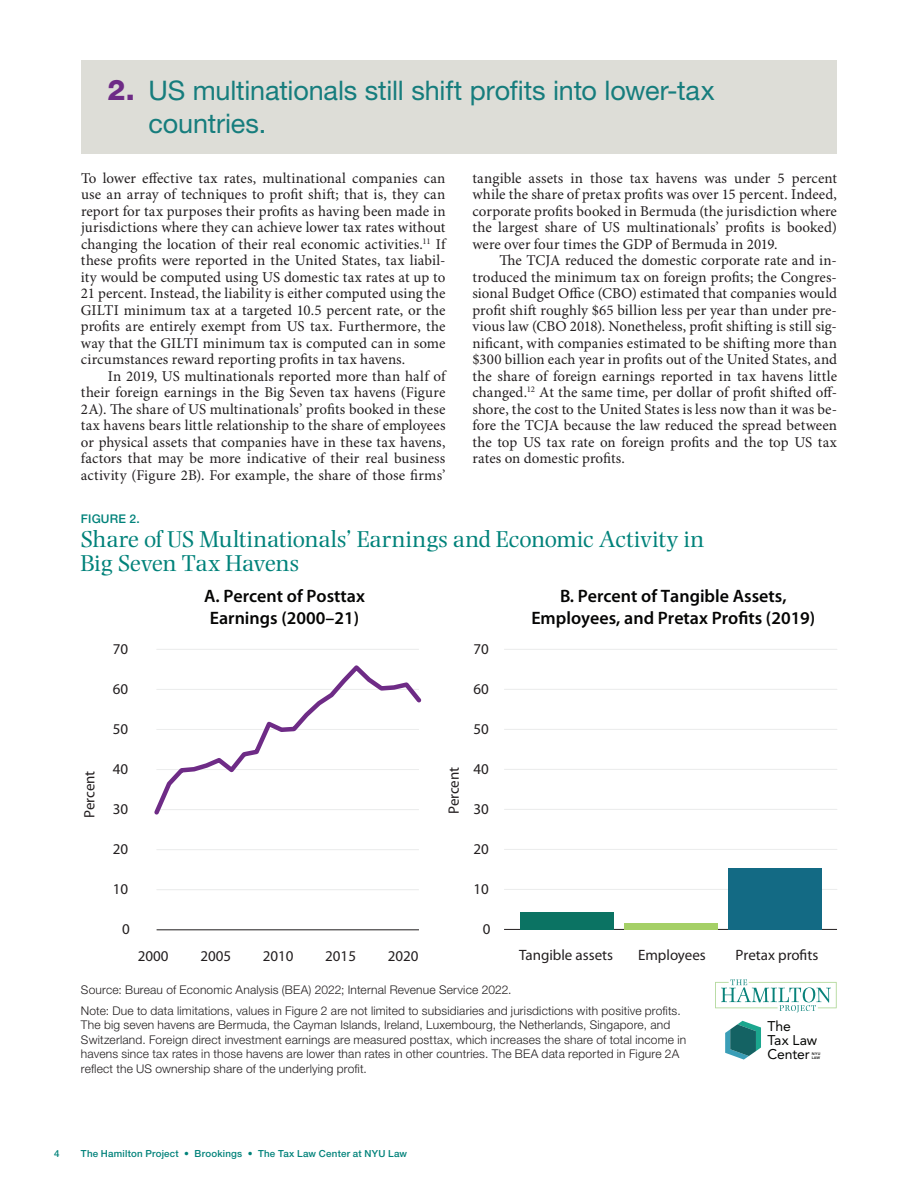
<style>
.page{position:relative;width:918px;height:1188px;background:#fff}
.page>*{position:absolute;margin:0;border:0;box-sizing:border-box;transform-origin:0 0}
.t1{font:27px/32.4px "Helvetica Neue LT Std";letter-spacing:-.005em;color:#167d7d}
.t2{font:24px/24px "Photina MT Std";letter-spacing:-.005em;color:#00827a}
.t3{font:600 18px/21.6px "Myriad Pro";color:#050504;text-align:center}
.t4{font:15px/16.5px "Minion Pro";letter-spacing:.005em;color:#231f20;text-align:justify}
.t5{font:15px "Myriad Pro";color:#231f20}
.t6{font:13.95px/14px "Avenir";letter-spacing:-.01em;color:#040503}
.t7{font:300 12px/14.4px "Helvetica Neue LT Std";letter-spacing:.015em;color:#231f20}
.t8{font:500 12px "Helvetica Neue LT Std";color:#00827a}
.t9{font:500 9.75px "Helvetica Neue LT Std";letter-spacing:.02em;color:#00827a}
.t10{font:800 3.75px/3.9px "Avenir";letter-spacing:.115em;color:#040503}
.s1{font-weight:800;font-size:28.5px;color:#6e2b86}
</style>
<div class="page">
<div style="left:81px;top:61px;width:756px;height:93px;background:#ddddd7"></div>
<hr style="left:157px;top:929px;width:262px;height:1px;background:#231f20">
<hr style="left:157px;top:889px;width:262px;height:1px;background:#eceded">
<hr style="left:157px;top:849px;width:262px;height:1px;background:#eceded">
<hr style="left:157px;top:649px;width:262px;height:1px;background:#eceded">
<svg style="left:154px;top:665px;width:268px;height:150px"></svg>
<hr style="left:504px;top:929px;width:333px;height:1px;background:#231f20">
<hr style="left:504px;top:889px;width:333px;height:1px;background:#eceded">
<hr style="left:504px;top:849px;width:333px;height:1px;background:#eceded">
<hr style="left:504px;top:809px;width:333px;height:1px;background:#eceded">
<hr style="left:504px;top:769px;width:333px;height:1px;background:#eceded">
<hr style="left:504px;top:729px;width:333px;height:1px;background:#eceded">
<hr style="left:504px;top:689px;width:333px;height:1px;background:#eceded">
<hr style="left:504px;top:649px;width:333px;height:1px;background:#eceded">
<div style="left:520px;top:912px;width:93px;height:17px;background:#0b7363"></div>
<div style="left:624px;top:923px;width:93px;height:6px;background:#a5d067"></div>
<div style="left:728px;top:868px;width:93px;height:61px;background:#136a84"></div>
<svg style="left:715px;top:979px;width:122px;height:33px"></svg>
<svg style="left:725px;top:1021px;width:36px;height:39px"></svg>
<h1 class="t1" style="left:148px;top:74px;width:568px;text-indent:-41px"><span class="s1">2.</span> US multinationals still shift profits into lower-tax countries.</h1>
<p class="t4" style="left:81px;top:171px;width:366px">To lower effective tax rates, multinational companies can use an array of techniques to profit shift; that is, they can report for tax purposes their profits as having been made in jurisdictions where they can achieve lower tax rates without changing the location of their real economic activities.<sup>11</sup> If these profits were reported in the United States, tax liabil&shy;ity would be computed using US domestic tax rates at up to 21 percent. Instead, the liability is either computed using the GILTI minimum tax at a targeted 10.5 percent rate, or the profits are entirely exempt from US tax. Furthermore, the way that the GILTI minimum tax is computed can in some circumstances reward reporting profits in tax havens.</p>
<p class="t4" style="left:81px;top:369px;width:366px;text-indent:27px">In 2019, US multinationals reported more than half of their foreign earnings in the Big Seven tax havens (Figure 2A). The share of US multinationals’ profits booked in these tax havens bears little relationship to the share of employees or physical assets that companies have in these tax havens, factors that may be more indicative of their real business activity (Figure 2B). For example, the share of those firms’</p>
<p class="t4" style="left:472px;top:171px;width:366px">tangible assets in those tax havens was under 5 percent while the share of pretax profits was over 15 percent. Indeed, corporate profits booked in Bermuda (the jurisdiction where the largest share of US multinationals’ profits is booked) were over four times the GDP of Bermuda in 2019.</p>
<p class="t4" style="left:472px;top:253px;width:366px;text-indent:27px">The TCJA reduced the domestic corporate rate and in&shy;troduced the minimum tax on foreign profits; the Congres&shy;sional Budget Office (CBO) estimated that companies would profit shift roughly $65 billion less per year than under pre&shy;vious law (CBO 2018). Nonetheless, profit shifting is still sig&shy;nificant, with companies estimated to be shifting more than $300 billion each year in profits out of the United States, and the share of foreign earnings reported in tax havens little changed.<sup>12</sup> At the same time, per dollar of profit shifted off&shy;shore, the cost to the United States is less now than it was be&shy;fore the TCJA because the law reduced the spread between the top US tax rate on foreign profits and the top US tax rates on domestic profits.</p>
<p class="t8" style="left:81px;top:512px;width:60px">Figure 2.</p>
<h2 class="t2" style="left:81px;top:527px;width:625px">Share of US Multinationals’ Earnings and Economic Activity in<br>Big Seven Tax Havens</h2>
<p class="t3" style="left:204px;top:586px;width:162px">A. Percent of Posttax<br>Earnings (2000–21)</p>
<p class="t3" style="left:531px;top:586px;width:286px">B. Percent of Tangible Assets,<br>Employees, and Pretax Profits (2019)</p>
<p class="t5" style="left:113px;top:641px;width:17px">70</p>
<p class="t5" style="left:473px;top:640px;width:17px">70</p>
<p class="t5" style="left:113px;top:681px;width:17px">60</p>
<p class="t5" style="left:473px;top:680px;width:17px">60</p>
<p class="t5" style="left:113px;top:721px;width:17px">50</p>
<p class="t5" style="left:473px;top:720px;width:17px">50</p>
<p class="t5" style="left:113px;top:761px;width:17px">40</p>
<p class="t5" style="left:81px;top:818px;width:49px;rotate:-90deg">Percent</p>
<p class="t5" style="left:446px;top:814px;width:49px;rotate:-90deg">Percent</p>
<p class="t5" style="left:113px;top:801px;width:17px">30</p>
<p class="t5" style="left:473px;top:761px;width:17px">40</p>
<p class="t5" style="left:473px;top:801px;width:17px">30</p>
<p class="t5" style="left:113px;top:841px;width:17px">20</p>
<p class="t5" style="left:473px;top:841px;width:17px">20</p>
<p class="t5" style="left:113px;top:881px;width:17px">10</p>
<p class="t5" style="left:473px;top:881px;width:17px">10</p>
<p class="t5" style="left:122px;top:921px;width:9px">0</p>
<p class="t5" style="left:483px;top:921px;width:9px">0</p>
<p class="t5" style="left:138px;top:948px;width:32px">2000</p>
<p class="t5" style="left:200px;top:948px;width:32px">2005</p>
<p class="t5" style="left:263px;top:948px;width:32px">2010</p>
<p class="t5" style="left:325px;top:948px;width:32px">2015</p>
<p class="t5" style="left:388px;top:948px;width:32px">2020</p>
<p class="t5" style="left:519px;top:947px;width:95px">Tangible assets</p>
<p class="t5" style="left:638px;top:947px;width:69px">Employees</p>
<p class="t5" style="left:736px;top:947px;width:84px">Pretax profits</p>
<p class="t7" style="left:81px;top:979px;width:601px;line-height:21.1px">Source: Bureau of Economic Analysis (BEA) 2022; Internal Revenue Service 2022.<br>Note: Due to data limitations, values in Figure 2 are not limited to subsidiaries and jurisdictions with positive profits.</p>
<p class="t7" style="left:81px;top:1018px;width:607px">The big seven havens are Bermuda, the Cayman Islands, Ireland, Luxembourg, the Netherlands, Singapore, and Switzerland. Foreign direct investment earnings are measured posttax, which increases the share of total income in havens since tax rates in those havens are lower than rates in other countries. The BEA data reported in Figure 2A reflect the US ownership share of the underlying profit.</p>
<p class="t6" style="left:768px;top:1019px;width:51px">The<br>Tax Law<br>Center</p>
<p class="t10" style="left:812px;top:1052px;width:10px">NYU<br>LAW</p>
<p class="t9" style="left:54px;top:1147px;width:7px">4</p>
<p class="t9" style="left:81px;top:1147px;width:328px">The Hamilton Project • Brookings • The Tax Law Center at NYU Law</p>
</div>
